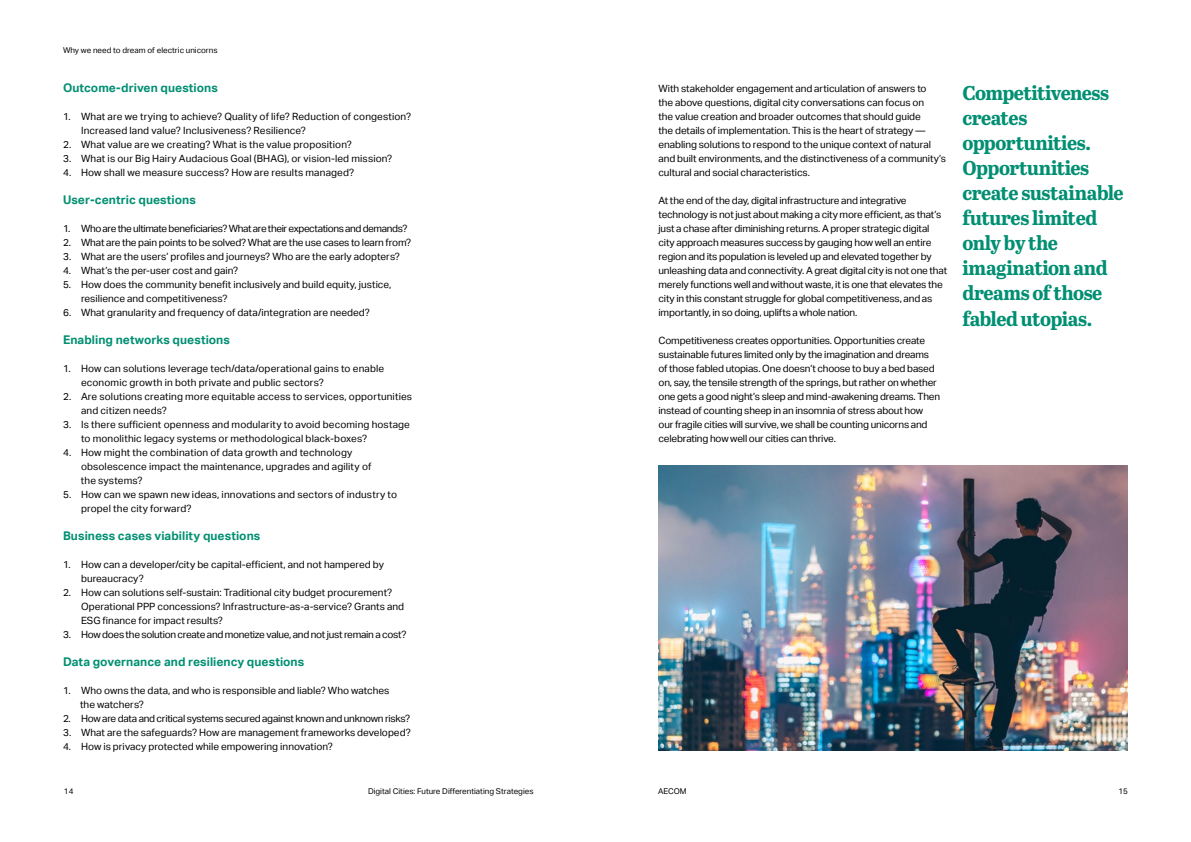
<style>
.page{position:relative;width:1191px;height:842px;background:#fff}
.page>*{position:absolute;margin:0;border:0;box-sizing:border-box;transform-origin:0 0}
.t1{font:700 20px/25px "Abril Titling";letter-spacing:-.025em;color:#008f72}
.t2{font:700 12px "AECOM Sans";letter-spacing:.005em;color:#008f72}
.t3{font:10px/14px "AECOM Sans";letter-spacing:-.005em;color:#000}
.t4{font:10px "AECOM Sans";letter-spacing:-.035em;color:#000}
.t5{font:10px "AECOM Sans";letter-spacing:-.03em;color:#000}
.t6{font:10px "AECOM Sans";letter-spacing:-.025em;color:#000}
.t7{font:10px "AECOM Sans";letter-spacing:.015em;color:#000}
.t8{font:8px "AECOM Sans";color:#000}
</style>
<div class="page">
<img style="left:658px;top:465px;width:470px;height:285px">
<p class="t8" style="left:63px;top:46px;width:156px">Why we need to dream of electric unicorns</p>
<p class="t2" style="left:63px;top:81px;width:156px">Outcome-driven questions</p>
<p class="t3" style="left:81px;top:110px;width:331px;text-indent:-18px">1. What are we trying to achieve? Quality of life? Reduction of congestion?<br>Increased land value? Inclusiveness? Resilience?</p>
<p class="t3" style="left:63px;top:138px;width:290px">2. What value are we creating? What is the value proposition?</p>
<p class="t7" style="left:63px;top:153px;width:331px">3. What is our Big Hairy Audacious Goal (BHAG), or vision-led mission?</p>
<p class="t3" style="left:63px;top:166px;width:293px">4. How shall we measure success? How are results managed?</p>
<p class="t2" style="left:63px;top:193px;width:134px">User-centric questions</p>
<p class="t4" style="left:63px;top:223px;width:346px">1. Who are the ultimate beneficiaries? What are their expectations and demands?</p>
<p class="t3" style="left:63px;top:236px;width:350px">2. What are the pain points to be solved? What are the use cases to learn from?</p>
<p class="t3" style="left:63px;top:250px;width:338px">3. What are the users’ profiles and journeys? Who are the early adopters?</p>
<p class="t3" style="left:63px;top:264px;width:177px">4. What’s the per-user cost and gain?</p>
<p class="t3" style="left:81px;top:278px;width:312px;text-indent:-18px">5. How does the community benefit inclusively and build equity, justice, resilience and competitiveness?</p>
<p class="t3" style="left:63px;top:306px;width:308px">6. What granularity and frequency of data/integration are needed?</p>
<p class="t2" style="left:63px;top:333px;width:168px">Enabling networks questions</p>
<p class="t3" style="left:81px;top:362px;width:305px;text-indent:-18px">1. How can solutions leverage tech/data/operational gains to enable economic growth in both private and public sectors?</p>
<p class="t3" style="left:81px;top:390px;width:332px;text-indent:-18px">2. Are solutions creating more equitable access to services, opportunities and citizen needs?</p>
<p class="t3" style="left:81px;top:418px;width:330px;text-indent:-18px">3. Is there sufficient openness and modularity to avoid becoming hostage to monolithic legacy systems or methodological black-boxes?</p>
<p class="t3" style="left:81px;top:446px;width:292px;text-indent:-18px">4. How might the combination of data growth and technology obsolescence impact the maintenance, upgrades and agility of the systems?</p>
<p class="t3" style="left:81px;top:488px;width:317px;text-indent:-18px">5. How can we spawn new ideas, innovations and sectors of industry to propel the city forward?</p>
<p class="t2" style="left:63px;top:529px;width:199px">Business cases viability questions</p>
<p class="t3" style="left:81px;top:558px;width:304px;text-indent:-18px">1. How can a developer/city be capital-efficient, and not hampered by bureaucracy?</p>
<p class="t3" style="left:81px;top:586px;width:325px;text-indent:-18px">2. How can solutions self-sustain: Traditional city budget procurement?<br>Operational PPP concessions? Infrastructure-as-a-service? Grants and<br>ESG finance for impact results?</p>
<p class="t5" style="left:63px;top:629px;width:345px">3. How does the solution create and monetize value, and not just remain a cost?</p>
<p class="t2" style="left:63px;top:655px;width:243px">Data governance and resiliency questions</p>
<p class="t3" style="left:80px;top:684px;width:311px;text-indent:-17px">1. Who owns the data, and who is responsible and liable? Who watches the watchers?</p>
<p class="t6" style="left:63px;top:713px;width:348px">2. How are data and critical systems secured against known and unknown risks?</p>
<p class="t3" style="left:63px;top:726px;width:349px">3. What are the safeguards? How are management frameworks developed?</p>
<p class="t3" style="left:63px;top:740px;width:271px">4. How is privacy protected while empowering innovation?</p>
<p class="t8" style="left:64px;top:786px;width:11px">14</p>
<p class="t8" style="left:368px;top:786px;width:167px">Digital Cities: Future Differentiating Strategies</p>
<p class="t3" style="left:658px;top:82px;width:289px">With stakeholder engagement and articulation of answers to<br>the above questions, digital city conversations can focus on<br>the value creation and broader outcomes that should guide<br>the details of implementation. This is the heart of strategy — enabling solutions to respond to the unique context of natural and built environments, and the distinctiveness of a community’s cultural and social characteristics.</p>
<p class="t3" style="left:658px;top:194px;width:290px">At the end of the day, digital infrastructure and integrative technology is not just about making a city more efficient, as that’s just a chase after diminishing returns. A proper strategic digital city approach measures success by gauging how well an entire region and its population is leveled up and elevated together by unleashing data and connectivity. A great digital city is not one that merely functions well and without waste, it is one that elevates the city in this constant struggle for global competitiveness, and as importantly, in so doing, uplifts a whole nation.</p>
<p class="t3" style="left:658px;top:334px;width:283px">Competitiveness creates opportunities. Opportunities create sustainable futures limited only by the imagination and dreams of those fabled utopias. One doesn’t choose to buy a bed based on, say, the tensile strength of the springs, but rather on whether one gets a good night’s sleep and mind-awakening dreams. Then instead of counting sheep in an insomnia of stress about how our fragile cities will survive, we shall be counting unicorns and celebrating how well our cities can thrive.</p>
<p class="t1" style="left:962px;top:80px;width:163px">Competitiveness creates opportunities.<br>Opportunities create sustainable futures limited only by the imagination and dreams of those fabled utopias.</p>
<p class="t8" style="left:658px;top:786px;width:30px">AECOM</p>
<p class="t8" style="left:1118px;top:786px;width:11px">15</p>
</div>
